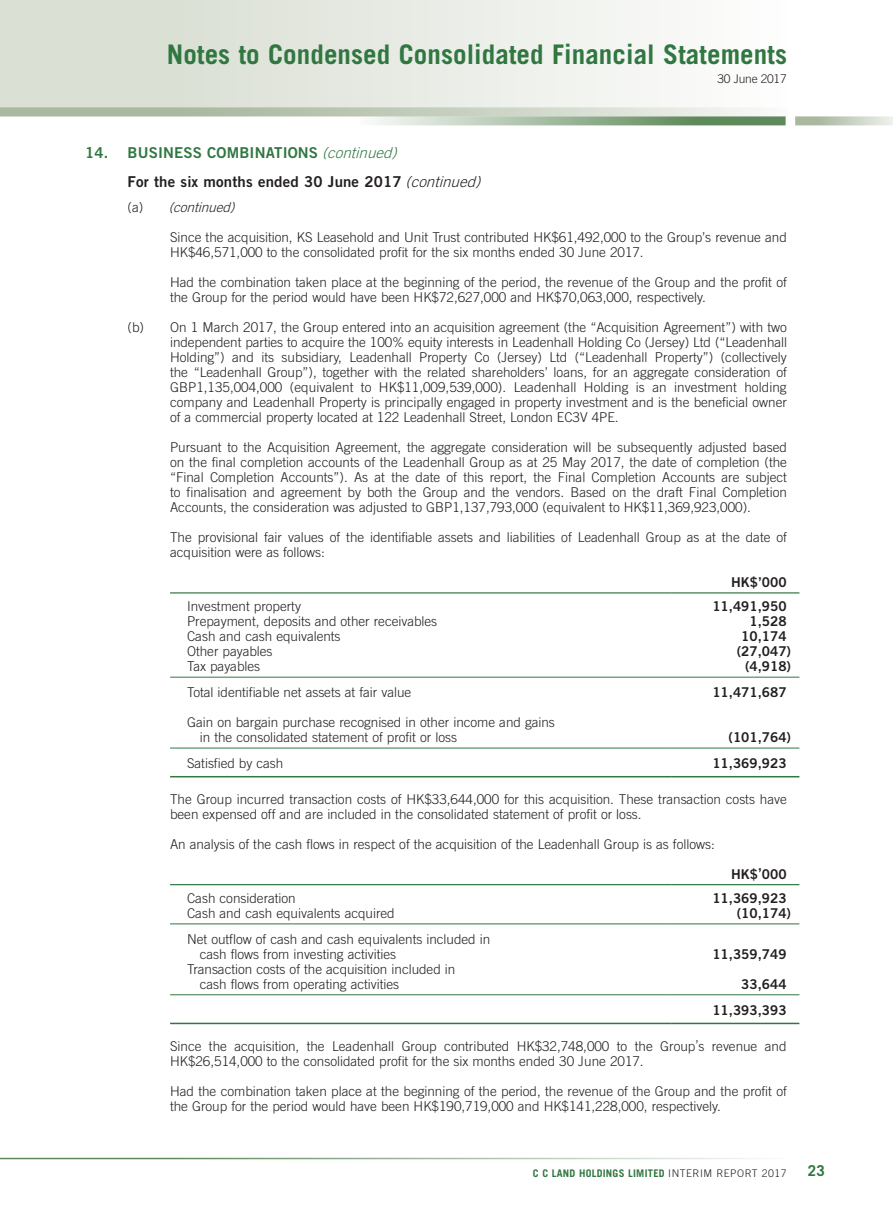
<style>
.page{position:relative;width:893px;height:1212px;background:#fff}
.page>*{position:absolute;margin:0;border:0;box-sizing:border-box;transform-origin:0 0}
.t1{font:700 27px "Trade Gothic LT Std";letter-spacing:.005em;color:#307741}
.Notes_HD2{font:15px "Trade Gothic LT Std Bd 2";letter-spacing:.01em;color:#231f20}
.Notes_HD1{font:15px "Trade Gothic LT Std Bd 2";letter-spacing:.01em;color:#307741}
.t2{font:700 15px "Trade Gothic LT Std";color:#307741}
.Body_Text{font:300 13.5px/15px "Trade Gothic LT Std";color:#231f20}
.Body_Text-2{font:13.5px "Trade Gothic LT Std Bd 2";color:#231f20}
.Body_Text-3{font:italic 300 13.5px "Trade Gothic LT Std";color:#231f20}
.t3{font:300 12px "Trade Gothic LT Std";letter-spacing:-.02em;color:#231f20}
.t4{font:700 10.5px "Trade Gothic LT Std";letter-spacing:.025em;color:#307741}
.s1{font-family:"Trade Gothic LT Std";font-weight:300;font-style:italic}
.s2{font-style:normal}
.s3{font-weight:300;color:#231f20}
</style>
<div class="page">
<div style="left:0;top:0;width:788px;height:116px;background:linear-gradient(to right,#d5dbce,#fcfcfc)"></div>
<svg style="left:360px;top:116px;width:426px;height:9px;background:#9fb89c"></svg>
<svg style="left:795px;top:116px;width:98px;height:9px"></svg>
<svg style="left:0;top:107px;width:788px;height:9px;background:#c6cfbf"></svg>
<hr style="left:0;top:1158px;width:787px;height:1px;background:#5e895a">
<hr style="left:170px;top:592px;width:502px;height:1px;background:#307741">
<hr style="left:672px;top:592px;width:127px;height:1px;background:#307741">
<hr style="left:170px;top:677px;width:502px;height:1px;background:#307741">
<hr style="left:672px;top:677px;width:127px;height:1px;background:#307741">
<hr style="left:170px;top:748px;width:502px;height:1px;background:#307741">
<hr style="left:672px;top:748px;width:127px;height:1px;background:#307741">
<hr style="left:170px;top:776px;width:502px;height:1px;background:#307741">
<hr style="left:672px;top:776px;width:127px;height:1px;background:#307741">
<hr style="left:170px;top:884px;width:502px;height:1px;background:#307741">
<hr style="left:672px;top:884px;width:127px;height:1px;background:#307741">
<hr style="left:170px;top:923px;width:502px;height:1px;background:#307741">
<hr style="left:672px;top:923px;width:127px;height:1px;background:#307741">
<hr style="left:170px;top:994px;width:502px;height:1px;background:#307741">
<hr style="left:672px;top:994px;width:127px;height:1px;background:#307741">
<hr style="left:170px;top:1023px;width:502px;height:1px;background:#307741">
<hr style="left:672px;top:1023px;width:127px;height:1px;background:#307741">
<h1 class="t1" style="left:167px;top:38px;width:621px">Notes to Condensed Consolidated Financial Statements</h1>
<p class="t3" style="left:718px;top:71px;width:71px">30 June 2017</p>
<p class="Notes_HD1" style="left:85px;top:143px;width:318px">14. BUSINESS COMBINATIONS <span class="s1">(continued)</span></p>
<p class="Notes_HD2" style="left:128px;top:172px;width:359px">For the six months ended 30 June 2017 <span class="s1">(continued)</span></p>
<p class="Body_Text-3" style="left:128px;top:199px;width:113px"><span class="s2">( a )</span> (continued)</p>
<p class="Body_Text" style="left:170px;top:230px;width:618px">Since the acquisition, KS Leasehold and Unit Trust contributed HK$61,492,000 to the Group’s revenue and<br>HK$46,571,000 to the consolidated profit for the six months ended 30 June 2017.</p>
<p class="Body_Text" style="left:170px;top:275px;width:618px">Had the combination taken place at the beginning of the period, the revenue of the Group and the profit of the Group for the period would have been HK$72,627,000 and HK$70,063,000, respectively.</p>
<p class="Body_Text" style="left:170px;top:320px;width:618px;text-align:justify;text-indent:-43px">(b) On 1 March 2017, the Group entered into an acquisition agreement (the “Acquisition Agreement”) with two independent parties to acquire the 100% equity interests in Leadenhall Holding Co (Jersey) Ltd (“Leadenhall Holding”) and its subsidiary, Leadenhall Property Co (Jersey) Ltd (“Leadenhall Property”) (collectively the “Leadenhall Group”), together with the related shareholders’ loans, for an aggregate consideration of GBP1,135,004,000 (equivalent to HK$11,009,539,000). Leadenhall Holding is an investment holding company and Leadenhall Property is principally engaged in property investment and is the beneficial owner of a commercial property located at 122 Leadenhall Street, London EC3V 4PE.</p>
<p class="Body_Text" style="left:170px;top:440px;width:618px;text-align:justify">Pursuant to the Acquisition Agreement, the aggregate consideration will be subsequently adjusted based on the final completion accounts of the Leadenhall Group as at 25 May 2017, the date of completion (the “Final Completion Accounts”). As at the date of this report, the Final Completion Accounts are subject to finalisation and agreement by both the Group and the vendors. Based on the draft Final Completion Accounts, the consideration was adjusted to GBP1,137,793,000 (equivalent to HK$11,369,923,000).</p>
<p class="Body_Text" style="left:170px;top:530px;width:618px">The provisional fair values of the identifiable assets and liabilities of Leadenhall Group as at the date of acquisition were as follows:</p>
<p class="Body_Text-2" style="left:731px;top:574px;width:57px">HK$’000</p>
<p class="Body_Text" style="left:187px;top:599px;width:115px">Investment property</p>
<p class="Body_Text-2" style="left:712px;top:598px;width:76px">11,491,950</p>
<p class="Body_Text" style="left:187px;top:614px;width:252px">Prepayment, deposits and other receivables</p>
<p class="Body_Text-2" style="left:749px;top:613px;width:39px">1,528</p>
<p class="Body_Text" style="left:187px;top:629px;width:155px">Cash and cash equivalents</p>
<p class="Body_Text-2" style="left:741px;top:628px;width:47px">10,174</p>
<p class="Body_Text" style="left:187px;top:644px;width:87px">Other payables</p>
<p class="Body_Text-2" style="left:737px;top:643px;width:56px">(27,047)</p>
<p class="Body_Text" style="left:187px;top:659px;width:75px">Tax payables</p>
<p class="Body_Text-2" style="left:745px;top:658px;width:48px">(4,918)</p>
<p class="Body_Text" style="left:187px;top:685px;width:226px">Total identifiable net assets at fair value</p>
<p class="Body_Text-2" style="left:712px;top:684px;width:76px">11,471,687</p>
<p class="Body_Text" style="left:200px;top:715px;width:357px;text-indent:-13px">Gain on bargain purchase recognised in other income and gains in the consolidated statement of profit or loss</p>
<p class="Body_Text-2" style="left:728px;top:729px;width:64px">(101,764)</p>
<p class="Body_Text" style="left:187px;top:756px;width:98px">Satisfied by cash</p>
<p class="Body_Text-2" style="left:712px;top:755px;width:76px">11,369,923</p>
<p class="Body_Text" style="left:170px;top:791px;width:618px">The Group incurred transaction costs of HK$33,644,000 for this acquisition. These transaction costs have been expensed off and are included in the consolidated statement of profit or loss.</p>
<p class="Body_Text" style="left:170px;top:836px;width:546px">An analysis of the cash flows in respect of the acquisition of the Leadenhall Group is as follows:</p>
<p class="Body_Text-2" style="left:731px;top:866px;width:57px">HK$’000</p>
<p class="Body_Text" style="left:187px;top:890px;width:110px">Cash consideration</p>
<p class="Body_Text-2" style="left:712px;top:890px;width:76px">11,369,923</p>
<p class="Body_Text" style="left:187px;top:905px;width:209px">Cash and cash equivalents acquired</p>
<p class="Body_Text-2" style="left:737px;top:905px;width:56px">(10,174)</p>
<p class="Body_Text" style="left:200px;top:931px;width:292px;text-indent:-13px">Net outflow of cash and cash equivalents included in cash flows from investing activities</p>
<p class="Body_Text-2" style="left:712px;top:946px;width:76px">11,359,749</p>
<p class="Body_Text" style="left:200px;top:961px;width:257px;text-indent:-13px">Transaction costs of the acquisition included in cash flows from operating activities</p>
<p class="Body_Text-2" style="left:741px;top:976px;width:47px">33,644</p>
<p class="Body_Text-2" style="left:712px;top:1001px;width:76px">11,393,393</p>
<p class="Body_Text" style="left:170px;top:1038px;width:618px">Since the acquisition, the Leadenhall Group contributed HK$32,748,000 to the Group’s revenue and<br>HK$26,514,000 to the consolidated profit for the six months ended 30 June 2017.</p>
<p class="Body_Text" style="left:170px;top:1083px;width:618px">Had the combination taken place at the beginning of the period, the revenue of the Group and the profit of the Group for the period would have been HK$190,719,000 and HK$141,228,000, respectively.</p>
<p class="t4" style="left:533px;top:1166px;width:255px">C C LAND HOLDINGS LIMITED <span class="s3">INTERIM REPORT 2017</span></p>
<p class="t2" style="left:808px;top:1161px;width:18px">23</p>
</div>
